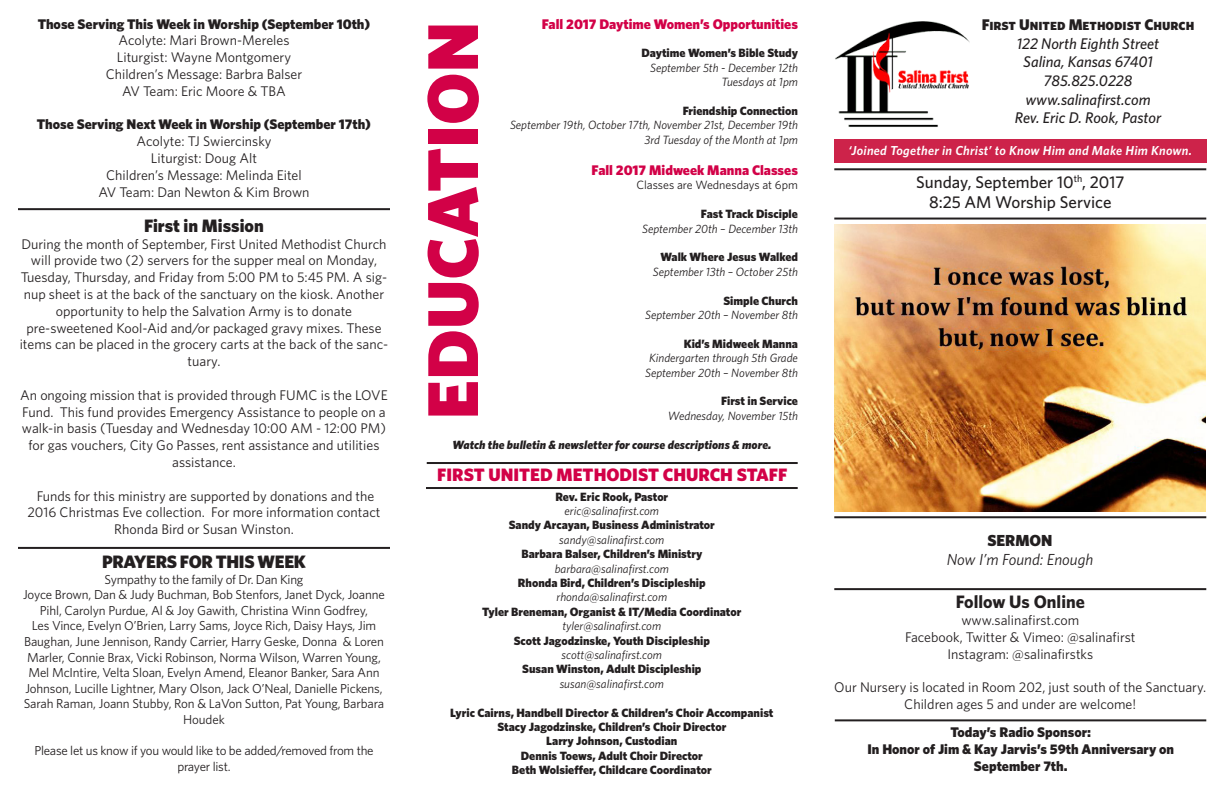
<style>
.page{position:relative;width:1224px;height:792px;background:#fff}
.page>*{position:absolute;margin:0;border:0;box-sizing:border-box;transform-origin:0 0}
.t1{font:900 72px "Whitney";color:#d20147}
.t2{font:18px "Whitney Black SC";color:#d20147}
.t3{font:900 18px "Whitney";letter-spacing:-.02em;color:#231f20}
.t4{font:900 18px "Whitney";color:#231f20}
.t5{font:700 18px "Whitney";color:#231f20}
.t6{font:500 17px "Whitney";color:#231f20}
.t7{font:italic 16px "Whitney";color:#231f20}
.t8{font:900 16px "Whitney";color:#231f20}
.t9{font:italic 500 15.5px "Whitney";color:#231f20}
.t10{font:15.5px "Whitney Black SC";color:#231f20}
.t11{font:14px/16.8px "Whitney";color:#231f20;text-align:center}
.t12{font:900 14px "Whitney";color:#231f20}
.t13{font:900 14px "Whitney";color:#d20147}
.t14{font:13px/15.6px "Whitney";letter-spacing:-.01em;color:#231f20;text-align:center}
.t15{font:italic 600 13px "Whitney";letter-spacing:.02em;color:#fff}
.t16{font:900 12px "Whitney";color:#231f20}
.t17{font:italic 12px "Whitney";color:#231f20}
.t18{font:italic 900 12px "Whitney";color:#231f20}
.t19{font:12px "Whitney";color:#231f20}
</style>
<div class="page">
<hr style="left:426px;top:487px;width:372px;height:2px;background:#231f20">
<hr style="left:427px;top:462px;width:371px;height:2px;background:#231f20">
<hr style="left:18px;top:208px;width:372px;height:2px;background:#231f20">
<hr style="left:18px;top:547px;width:372px;height:2px;background:#231f20">
<div style="left:834px;top:139px;width:372px;height:24px;background:#cd234a"></div>
<img style="left:835px;top:21px;width:135px;height:106px">
<hr style="left:834px;top:516px;width:372px;height:2px;background:#231f20">
<hr style="left:834px;top:588px;width:372px;height:2px;background:#231f20">
<hr style="left:834px;top:218px;width:372px;height:2px;background:#231f20">
<hr style="left:834px;top:168px;width:372px;height:2px;background:#231f20">
<hr style="left:835px;top:719px;width:371px;height:2px;background:#231f20">
<img style="left:835px;top:224px;width:371px;height:287px">
<p class="t12" style="left:38px;top:15px;width:334px">Those Serving This Week in Worship (September 10th)</p>
<p class="t11" style="left:118px;top:32px;width:173px">Acolyte: Mari Brown-Mereles</p>
<p class="t11" style="left:117px;top:49px;width:176px">Liturgist: Wayne Montgomery</p>
<p class="t11" style="left:106px;top:65px;width:198px">Children’s Message: Barbra Balser</p>
<p class="t11" style="left:122px;top:82px;width:165px">AV Team: Eric Moore &amp; TBA</p>
<p class="t12" style="left:37px;top:116px;width:336px">Those Serving Next Week in Worship (September 17th)</p>
<p class="t11" style="left:137px;top:133px;width:136px">Acolyte: TJ Swiercinsky</p>
<p class="t11" style="left:151px;top:149px;width:108px">Liturgist: Doug Alt</p>
<p class="t11" style="left:106px;top:166px;width:197px">Children’s Message: Melinda Eitel</p>
<p class="t11" style="left:98px;top:183px;width:213px">AV Team: Dan Newton &amp; Kim Brown</p>
<p class="t4" style="left:144px;top:215px;width:121px">First in Mission</p>
<p class="t11" style="left:21px;top:235px;width:368px">During the month of September, First United Methodist Church will provide two (2) servers for the supper meal on Monday, Tuesday, Thursday, and Friday from 5:00 PM to 5:45 PM. A sig&shy;nup sheet is at the back of the sanctuary on the kiosk. Another opportunity to help the Salvation Army is to donate</p>
<p class="t11" style="left:20px;top:319px;width:370px">pre-sweetened Kool-Aid and/or packaged gravy mixes. These items can be placed in the grocery carts at the back of the sanc&shy;tuary.</p>
<p class="t11" style="left:20px;top:386px;width:369px">An ongoing mission that is provided through FUMC is the LOVE Fund. This fund provides Emergency Assistance to people on a walk-in basis (Tuesday and Wednesday 10:00 AM - 12:00 PM) for gas vouchers, City Go Passes, rent assistance and utilities assistance.</p>
<p class="t11" style="left:27px;top:487px;width:355px">Funds for this ministry are supported by donations and the<br>2016 Christmas Eve collection. For more information contact<br>Rhonda Bird or Susan Winston.</p>
<p class="t3" style="left:102px;top:551px;width:205px">PRAYERS FOR THIS WEEK</p>
<p class="t14" style="left:105px;top:571px;width:200px">Sympathy to the family of Dr. Dan King</p>
<p class="t14" style="left:23px;top:587px;width:363px">Joyce Brown, Dan &amp; Judy Buchman, Bob Stenfors, Janet Dyck, Joanne Pihl, Carolyn Purdue, Al &amp; Joy Gawith, Christina Winn Godfrey,<br>Les Vince, Evelyn O’Brien, Larry Sams, Joyce Rich, Daisy Hays, Jim Baughan, June Jennison, Randy Carrier, Harry Geske, Donna &amp; Loren Marler, Connie Brax, Vicki Robinson, Norma Wilson, Warren Young, Mel McIntire, Velta Sloan, Evelyn Amend, Eleanor Banker, Sara Ann Johnson, Lucille Lightner, Mary Olson, Jack O’Neal, Danielle Pickens, Sarah Raman, Joann Stubby, Ron &amp; LaVon Sutton, Pat Young, Barbara Houdek</p>
<p class="t14" style="left:34px;top:743px;width:341px">Please let us know if you would like to be added/removed from the prayer list.</p>
<p class="t13" style="left:542px;top:15px;width:258px">Fall 2017 Daytime Women’s Opportunities</p>
<p class="t16" style="left:642px;top:46px;width:158px">Daytime Women’s Bible Study</p>
<p class="t17" style="left:650px;top:61px;width:149px">September 5th - December 12th</p>
<p class="t17" style="left:722px;top:75px;width:78px">Tuesdays at 1pm</p>
<p class="t16" style="left:683px;top:104px;width:117px">Friendship Connection</p>
<p class="t17" style="left:510px;top:118px;width:289px">September 19th, October 17th, November 21st, December 19th</p>
<p class="t17" style="left:645px;top:133px;width:155px">3rd Tuesday of the Month at 1pm</p>
<p class="t13" style="left:592px;top:162px;width:208px">Fall 2017 Midweek Manna Classes</p>
<p class="t19" style="left:636px;top:178px;width:163px">Classes are Wednesdays at 6pm</p>
<p class="t16" style="left:701px;top:207px;width:99px">Fast Track Disciple</p>
<p class="t17" style="left:642px;top:221px;width:157px">September 20th – December 13th</p>
<p class="t16" style="left:660px;top:250px;width:139px">Walk Where Jesus Walked</p>
<p class="t17" style="left:653px;top:265px;width:147px">September 13th – October 25th</p>
<p class="t16" style="left:723px;top:293px;width:76px">Simple Church</p>
<p class="t17" style="left:645px;top:308px;width:154px">September 20th – November 8th</p>
<p class="t16" style="left:684px;top:336px;width:116px">Kid’s Midweek Manna</p>
<p class="t17" style="left:649px;top:351px;width:150px">Kindergarten through 5th Grade</p>
<p class="t17" style="left:645px;top:365px;width:154px">September 20th – November 8th</p>
<p class="t16" style="left:721px;top:394px;width:78px">First in Service</p>
<p class="t17" style="left:668px;top:409px;width:132px">Wednesday, November 15th</p>
<p class="t18" style="left:452px;top:437px;width:321px">Watch the bulletin &amp; newsletter for course descriptions &amp; more.</p>
<p class="t1" style="left:409px;top:419px;width:399px;rotate:-90deg">EDUCATION</p>
<p class="t2" style="left:437px;top:464px;width:352px">FIRST UNITED METHODIST CHURCH STAFF</p>
<p class="t16" style="left:555px;top:489px;width:114px">Rev. Eric Rook, Pastor</p>
<p class="t17" style="left:565px;top:504px;width:96px">eric@salinafirst.com</p>
<p class="t16" style="left:509px;top:518px;width:208px">Sandy Arcayan, Business Administrator</p>
<p class="t17" style="left:559px;top:533px;width:107px">sandy@salinafirst.com</p>
<p class="t16" style="left:521px;top:547px;width:182px">Barbara Balser, Children’s Ministry</p>
<p class="t17" style="left:555px;top:561px;width:116px">barbara@salinafirst.com</p>
<p class="t16" style="left:518px;top:576px;width:189px">Rhonda Bird, Children’s Discipleship</p>
<p class="t17" style="left:557px;top:590px;width:112px">rhonda@salinafirst.com</p>
<p class="t16" style="left:482px;top:604px;width:261px">Tyler Breneman, Organist &amp; IT/Media Coordinator</p>
<p class="t17" style="left:563px;top:619px;width:100px">tyler@salinafirst.com</p>
<p class="t16" style="left:514px;top:633px;width:198px">Scott Jagodzinske, Youth Discipleship</p>
<p class="t17" style="left:562px;top:648px;width:102px">scott@salinafirst.com</p>
<p class="t16" style="left:522px;top:662px;width:181px">Susan Winston, Adult Discipleship</p>
<p class="t17" style="left:560px;top:677px;width:106px">susan@salinafirst.com</p>
<p class="t16" style="left:450px;top:705px;width:325px">Lyric Cairns, Handbell Director &amp; Children’s Choir Accompanist</p>
<p class="t16" style="left:497px;top:720px;width:230px">Stacy Jagodzinske, Children’s Choir Director</p>
<p class="t16" style="left:546px;top:734px;width:133px">Larry Johnson, Custodian</p>
<p class="t16" style="left:521px;top:748px;width:184px">Dennis Toews, Adult Choir Director</p>
<p class="t16" style="left:512px;top:763px;width:201px">Beth Wolsieffer, Childcare Coordinator</p>
<p class="t10" style="left:982px;top:15px;width:214px">First United Methodist Church</p>
<p class="t9" style="left:1017px;top:34px;width:144px">122 North Eighth Street</p>
<p class="t9" style="left:1023px;top:53px;width:131px">Salina, Kansas 67401</p>
<p class="t9" style="left:1044px;top:71px;width:90px">785.825.0228</p>
<p class="t9" style="left:1025px;top:90px;width:127px">www.salinafirst.com</p>
<p class="t9" style="left:1015px;top:109px;width:148px">Rev. Eric D. Rook, Pastor</p>
<p class="t15" style="left:849px;top:143px;width:345px">‘Joined Together in Christ’ to Know Him and Make Him Known.</p>
<p class="t6" style="left:916px;top:172px;width:210px">Sunday, September 10<sup>th</sup>, 2017</p>
<p class="t6" style="left:929px;top:192px;width:184px">8:25 AM Worship Service</p>
<p class="t8" style="left:987px;top:531px;width:67px">SERMON</p>
<p class="t7" style="left:947px;top:551px;width:148px">Now I’m Found: Enough</p>
<p class="t5" style="left:956px;top:591px;width:131px">Follow Us Online</p>
<p class="t11" style="left:961px;top:611px;width:119px">www.salinafirst.com</p>
<p class="t11" style="left:905px;top:628px;width:232px">Facebook, Twitter &amp; Vimeo: @salinafirst</p>
<p class="t11" style="left:947px;top:645px;width:147px">Instagram: @salinafirstks</p>
<p class="t11" style="left:834px;top:679px;width:374px">Our Nursery is located in Room 202, just south of the Sanctuary.<br>Children ages 5 and under are welcome!</p>
<p class="t12" style="left:951px;top:724px;width:142px">Today’s Radio Sponsor:</p>
<p class="t12" style="left:867px;top:740px;width:308px">In Honor of Jim &amp; Kay Jarvis’s 59th Anniversary on</p>
<p class="t12" style="left:974px;top:757px;width:95px">September 7th.</p>
</div>
